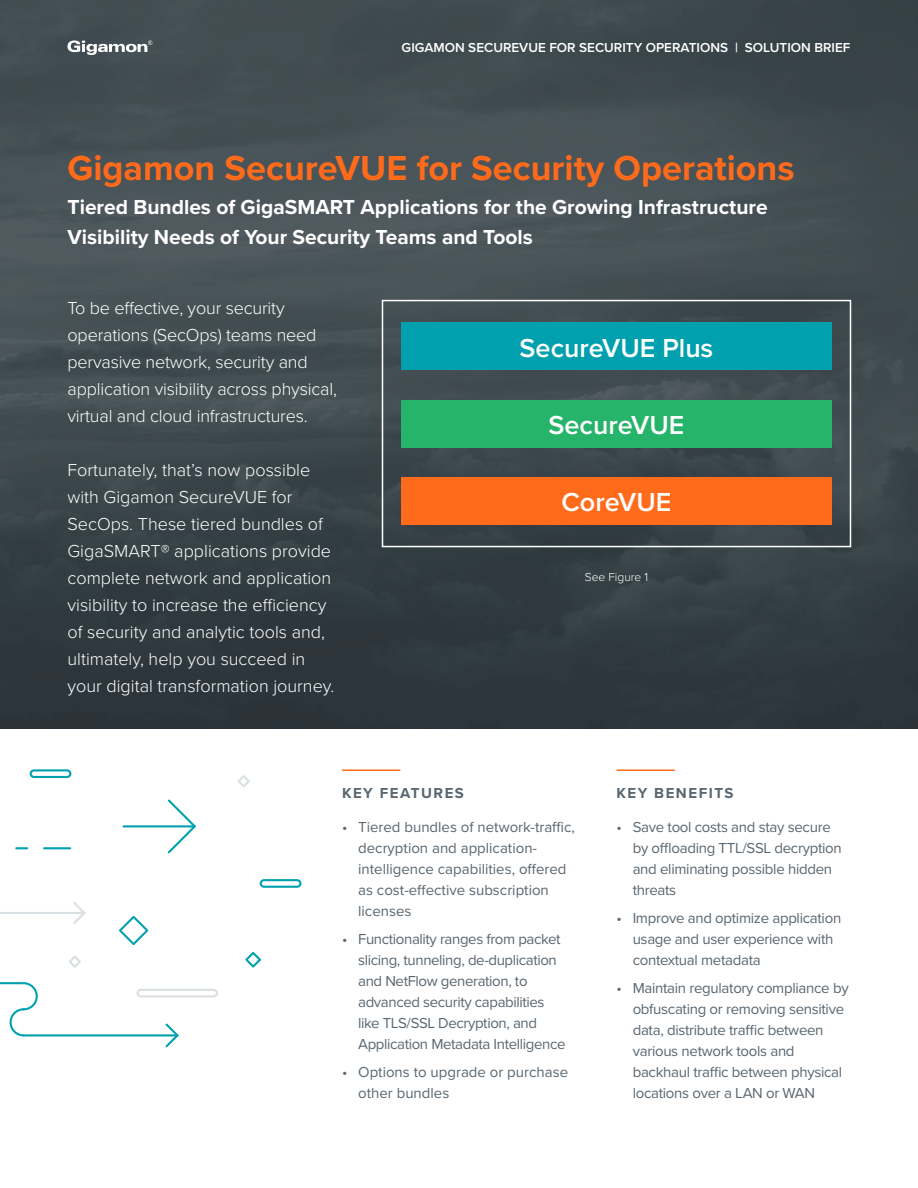
<style>
.page{position:relative;width:918px;height:1188px;background:#fff}
.page>*{position:absolute;margin:0;border:0;box-sizing:border-box;transform-origin:0 0}
.t1{font:700 36px "Proxima Nova";color:#ff6b1b}
.t2{font:600 27px "Proxima Nova";color:#fff}
.t3{font:700 21px/30px "Proxima Nova";color:#fff}
.t4{font:300 18px/27px "Proxima Nova";color:#fff}
.t5{font:15px/21px "Proxima Nova";letter-spacing:-.02em;color:#5a6670}
.t6{font:15px/21px "Proxima Nova";color:#5a6670}
.t7{font:700 15px "Proxima Nova";letter-spacing:.1em;color:#5a6670}
.t8{font:600 13.5px "Proxima Nova";color:#fff}
.t9{font:300 12px "Proxima Nova";color:#fff}
</style>
<div class="page">
<img style="left:0;top:0;width:918px;height:729px">
<svg style="left:68px;top:40px;width:84px;height:15px"></svg>
<hr style="left:342px;top:769px;width:58px;height:2px;background:#ff6b1b">
<hr style="left:616px;top:769px;width:59px;height:2px;background:#ff6b1b">
<svg style="left:0;top:902px;width:86px;height:22px"></svg>
<hr style="left:43px;top:847px;width:28px;height:2px;background:#00a1ae">
<svg style="left:15px;top:847px;width:13px;height:2px"></svg>
<svg style="left:0;top:982px;width:38px;height:54px"></svg>
<svg style="left:166px;top:1024px;width:12px;height:23px"></svg>
<hr style="left:23px;top:1034px;width:155px;height:2px;background:#00a1ae">
<svg style="left:136px;top:989px;width:82px;height:8px"></svg>
<svg style="left:168px;top:799px;width:28px;height:54px"></svg>
<hr style="left:123px;top:825px;width:73px;height:2px;background:#00a1ae">
<svg style="left:119px;top:916px;width:29px;height:29px"></svg>
<svg style="left:245px;top:952px;width:16px;height:16px"></svg>
<svg style="left:69px;top:955px;width:12px;height:13px"></svg>
<svg style="left:237px;top:775px;width:13px;height:12px"></svg>
<svg style="left:30px;top:769px;width:41px;height:9px"></svg>
<svg style="left:260px;top:879px;width:42px;height:9px"></svg>
<div style="left:382px;top:300px;width:469px;height:247px;border:2px solid #fff"></div>
<div style="left:401px;top:323px;width:431px;height:47px;background:#00a0af"></div>
<div style="left:401px;top:400px;width:431px;height:47px;background:#26b46a"></div>
<div style="left:401px;top:477px;width:431px;height:48px;background:#ff6b1b"></div>
<p class="t8" style="left:402px;top:37px;width:450px">GIGAMON SECUREVUE FOR SECURITY OPERATIONS | SOLUTION BRIEF</p>
<h1 class="t1" style="left:68px;top:141px;width:729px">Gigamon SecureVUE for Security Operations</h1>
<h3 class="t3" style="left:68px;top:191px;width:702px">Tiered Bundles of GigaSMART Applications for the Growing Infrastructure<br>Visibility Needs of Your Security Teams and Tools</h3>
<p class="t4" style="left:68px;top:294px;width:271px">To be effective, your security operations (SecOps) teams need pervasive network, security and application visibility across physical, virtual and cloud infrastructures.</p>
<p class="t4" style="left:68px;top:456px;width:268px">Fortunately, that’s now possible with Gigamon SecureVUE for SecOps. These tiered bundles of GigaSMART® applications provide complete network and application visibility to increase the efficiency of security and analytic tools and, ultimately, help you succeed in your digital transformation journey.</p>
<h2 class="t2" style="left:520px;top:328px;width:195px">SecureVUE Plus</h2>
<h2 class="t2" style="left:549px;top:405px;width:137px">SecureVUE</h2>
<h2 class="t2" style="left:562px;top:482px;width:111px">CoreVUE</h2>
<p class="t9" style="left:585px;top:568px;width:65px">See Figure 1</p>
<p class="t7" style="left:342px;top:782px;width:123px">KEY FEATURES</p>
<p class="t6" style="left:358px;top:816px;width:218px;text-indent:-16px">• Tiered bundles of network-traffic, decryption and application&shy;intelligence capabilities, offered as cost-effective subscription licenses</p>
<p class="t5" style="left:358px;top:928px;width:209px;text-indent:-16px">• Functionality ranges from packet slicing, tunneling, de-duplication and NetFlow generation, to advanced security capabilities like TLS/SSL Decryption, and Application Metadata Intelligence</p>
<p class="t6" style="left:358px;top:1061px;width:211px;text-indent:-16px">• Options to upgrade or purchase other bundles</p>
<p class="t7" style="left:616px;top:782px;width:118px">KEY BENEFITS</p>
<p class="t5" style="left:633px;top:816px;width:211px;text-indent:-16px">• Save tool costs and stay secure by offloading TTL/SSL decryption and eliminating possible hidden threats</p>
<p class="t5" style="left:633px;top:907px;width:210px;text-indent:-16px">• Improve and optimize application usage and user experience with contextual metadata</p>
<p class="t5" style="left:633px;top:977px;width:217px;text-indent:-16px">• Maintain regulatory compliance by obfuscating or removing sensitive data, distribute traffic between various network tools and backhaul traffic between physical locations over a LAN or WAN</p>
</div>
